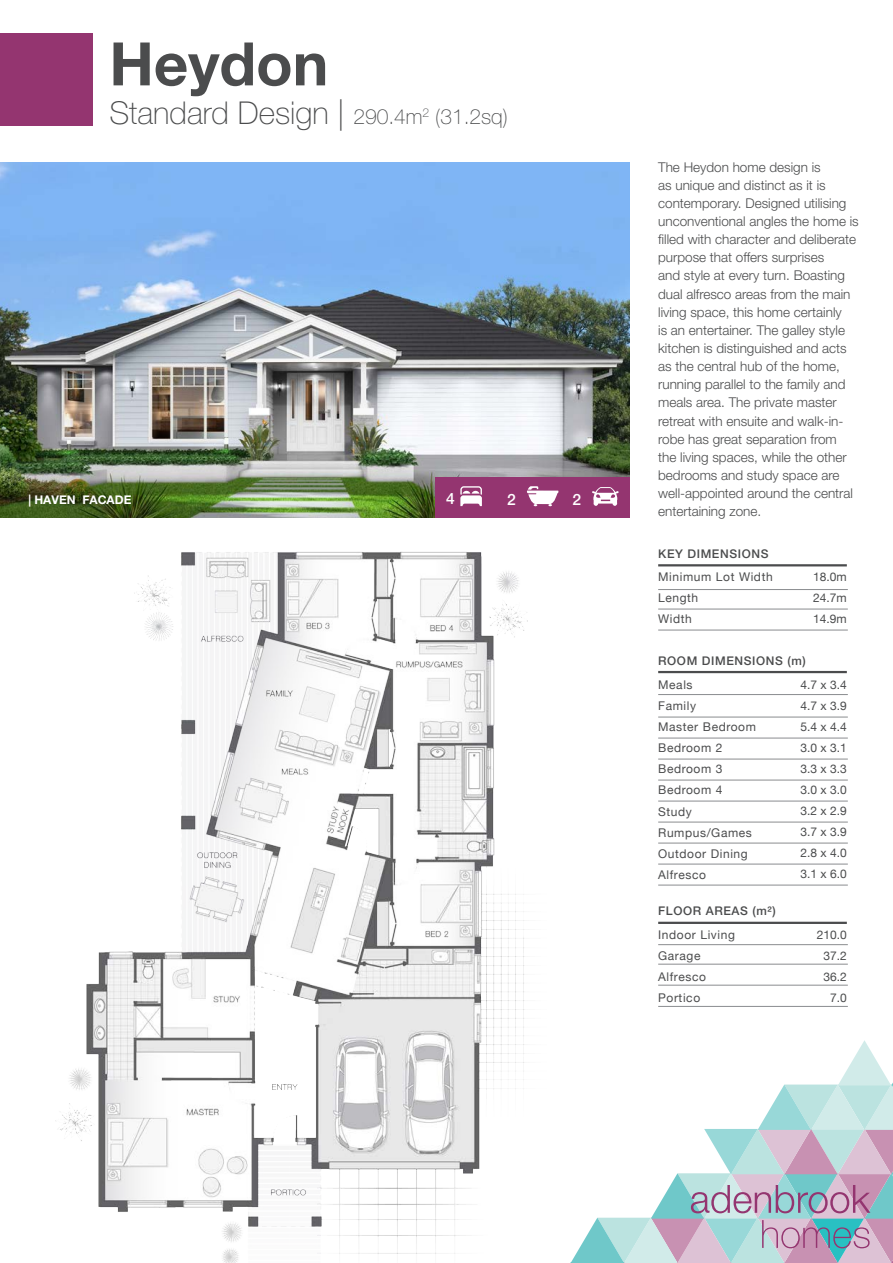
<style>
.page{position:relative;width:893px;height:1263px;background:#fff}
.page>*{position:absolute;margin:0;border:0;box-sizing:border-box;transform-origin:0 0}
.t1{font:700 60px "Helvetica Neue LT Pro";color:#4b4c4d}
.t2{font:100 31.5px "Helvetica Neue LT Pro";color:#4b4c4d}
.t3{font:500 15.6px "Helvetica Neue LT Pro";color:#fff}
.Terms_and_Conditions{font:300 13.5px/18.1px "Helvetica Neue LT Pro";color:#4b4c4d}
.t4{font:12px/21px "Helvetica Neue";letter-spacing:.05em;color:#4b4c4d}
.t5{font:500 12px "Helvetica Neue LT Pro";letter-spacing:.05em;color:#4b4c4d}
.t6{font:700 12px "Helvetica Neue LT Pro";color:#fff}
.s1{font-size:21px}
</style>
<div class="page">
<svg style="left:628px;top:1040px;width:265px;height:223px"></svg>
<div style="left:0;top:33px;width:92px;height:92px;background:#943570"></div>
<img style="left:0;top:163px;width:630px;height:354px">
<div style="left:435px;top:477px;width:195px;height:40px;background:#943570"></div>
<svg style="left:460px;top:486px;width:22px;height:20px"></svg>
<svg style="left:526px;top:486px;width:33px;height:20px"></svg>
<svg style="left:592px;top:487px;width:27px;height:19px"></svg>
<img style="left:0;top:517px;width:628px;height:746px">
<hr style="left:658px;top:694px;width:190px;height:1px;background:#8a8c8f">
<hr style="left:658px;top:717px;width:190px;height:1px;background:#8a8c8f">
<hr style="left:658px;top:738px;width:190px;height:1px;background:#8a8c8f">
<hr style="left:658px;top:759px;width:190px;height:1px;background:#8a8c8f">
<hr style="left:658px;top:780px;width:190px;height:1px;background:#8a8c8f">
<hr style="left:658px;top:801px;width:190px;height:1px;background:#8a8c8f">
<hr style="left:658px;top:671px;width:189px;height:2px;background:#4b4c4d">
<hr style="left:658px;top:822px;width:190px;height:1px;background:#8a8c8f">
<hr style="left:658px;top:843px;width:190px;height:1px;background:#8a8c8f">
<hr style="left:658px;top:864px;width:190px;height:1px;background:#8a8c8f">
<hr style="left:658px;top:885px;width:190px;height:1px;background:#8a8c8f">
<hr style="left:658px;top:922px;width:189px;height:2px;background:#4b4c4d">
<hr style="left:658px;top:589px;width:190px;height:1px;background:#8a8c8f">
<hr style="left:658px;top:609px;width:190px;height:1px;background:#8a8c8f">
<hr style="left:658px;top:630px;width:190px;height:1px;background:#8a8c8f">
<hr style="left:658px;top:564px;width:189px;height:2px;background:#4b4c4d">
<hr style="left:658px;top:944px;width:190px;height:1px;background:#8a8c8f">
<hr style="left:658px;top:964px;width:190px;height:1px;background:#8a8c8f">
<hr style="left:658px;top:985px;width:190px;height:1px;background:#8a8c8f">
<hr style="left:658px;top:1006px;width:190px;height:1px;background:#8a8c8f">
<p class="t1" style="left:109px;top:27px;width:220px">Heydon</p>
<p class="t2" style="left:109px;top:95px;width:400px">Standard Design | <span class="s1">290.4m</span><sup>2</sup> <span class="s1">(31.2sq)</span></p>
<p class="t6" style="left:28px;top:493px;width:105px">| HAVEN FACADE</p>
<p class="t3" style="left:446px;top:489px;width:10px">4</p>
<p class="t3" style="left:507px;top:490px;width:10px">2</p>
<p class="t3" style="left:572px;top:490px;width:10px">2</p>
<p class="Terms_and_Conditions" style="left:658px;top:157px;width:202px">The Heydon home design is<br>as unique and distinct as it is contemporary. Designed utilising unconventional angles the home is filled with character and deliberate purpose that offers surprises<br>and style at every turn. Boasting dual alfresco areas from the main living space, this home certainly<br>is an entertainer. The galley style kitchen is distinguished and acts as the central hub of the home, running parallel to the family and meals area. The private master retreat with ensuite and walk-in&shy;robe has great separation from<br>the living spaces, while the other bedrooms and study space are well-appointed around the central entertaining zone.</p>
<p class="t5" style="left:658px;top:546px;width:112px">KEY DIMENSIONS</p>
<p class="t4" style="left:658px;top:566px;width:116px">Minimum Lot Width<br>Length</p>
<p class="t4" style="left:658px;top:608px;width:35px">Width</p>
<p class="t4" style="left:813px;top:566px;width:35px">18.0m</p>
<p class="t4" style="left:813px;top:587px;width:35px">24.7m</p>
<p class="t4" style="left:813px;top:608px;width:35px">14.9m</p>
<p class="t5" style="left:658px;top:653px;width:149px">ROOM DIMENSIONS (m)</p>
<p class="t4" style="left:801px;top:674px;width:48px">4.7 x 3.4</p>
<p class="t4" style="left:801px;top:695px;width:48px">4.7 x 3.9</p>
<p class="t4" style="left:801px;top:716px;width:48px">5.4 x 4.4</p>
<p class="t4" style="left:801px;top:737px;width:48px">3.0 x 3.1</p>
<p class="t4" style="left:801px;top:758px;width:48px">3.3 x 3.3</p>
<p class="t4" style="left:801px;top:779px;width:48px">3.0 x 3.0</p>
<p class="t4" style="left:801px;top:800px;width:48px">3.2 x 2.9</p>
<p class="t4" style="left:801px;top:821px;width:48px">3.7 x 3.9</p>
<p class="t4" style="left:801px;top:842px;width:48px">2.8 x 4.0</p>
<p class="t4" style="left:801px;top:863px;width:48px">3.1 x 6.0</p>
<p class="t4" style="left:658px;top:674px;width:36px">Meals</p>
<p class="t4" style="left:658px;top:695px;width:39px">Family</p>
<p class="t4" style="left:658px;top:716px;width:99px">Master Bedroom</p>
<p class="t4" style="left:658px;top:737px;width:66px">Bedroom 2</p>
<p class="t4" style="left:658px;top:758px;width:66px">Bedroom 3</p>
<p class="t4" style="left:658px;top:779px;width:66px">Bedroom 4</p>
<p class="t4" style="left:658px;top:800px;width:35px">Study</p>
<p class="t4" style="left:658px;top:821px;width:95px">Rumpus/Games</p>
<p class="t4" style="left:658px;top:842px;width:91px">Outdoor Dining</p>
<p class="t4" style="left:658px;top:863px;width:49px">Alfresco</p>
<p class="t5" style="left:658px;top:904px;width:119px">FLOOR AREAS (m²)</p>
<p class="t4" style="left:658px;top:924px;width:78px">Indoor Living</p>
<p class="t4" style="left:658px;top:945px;width:44px">Garage</p>
<p class="t4" style="left:658px;top:966px;width:49px">Alfresco</p>
<p class="t4" style="left:658px;top:987px;width:44px">Portico</p>
<p class="t4" style="left:817px;top:924px;width:32px">210.0</p>
<p class="t4" style="left:823px;top:945px;width:25px">37.2</p>
<p class="t4" style="left:823px;top:966px;width:25px">36.2</p>
<p class="t4" style="left:830px;top:987px;width:18px">7.0</p>
</div>
